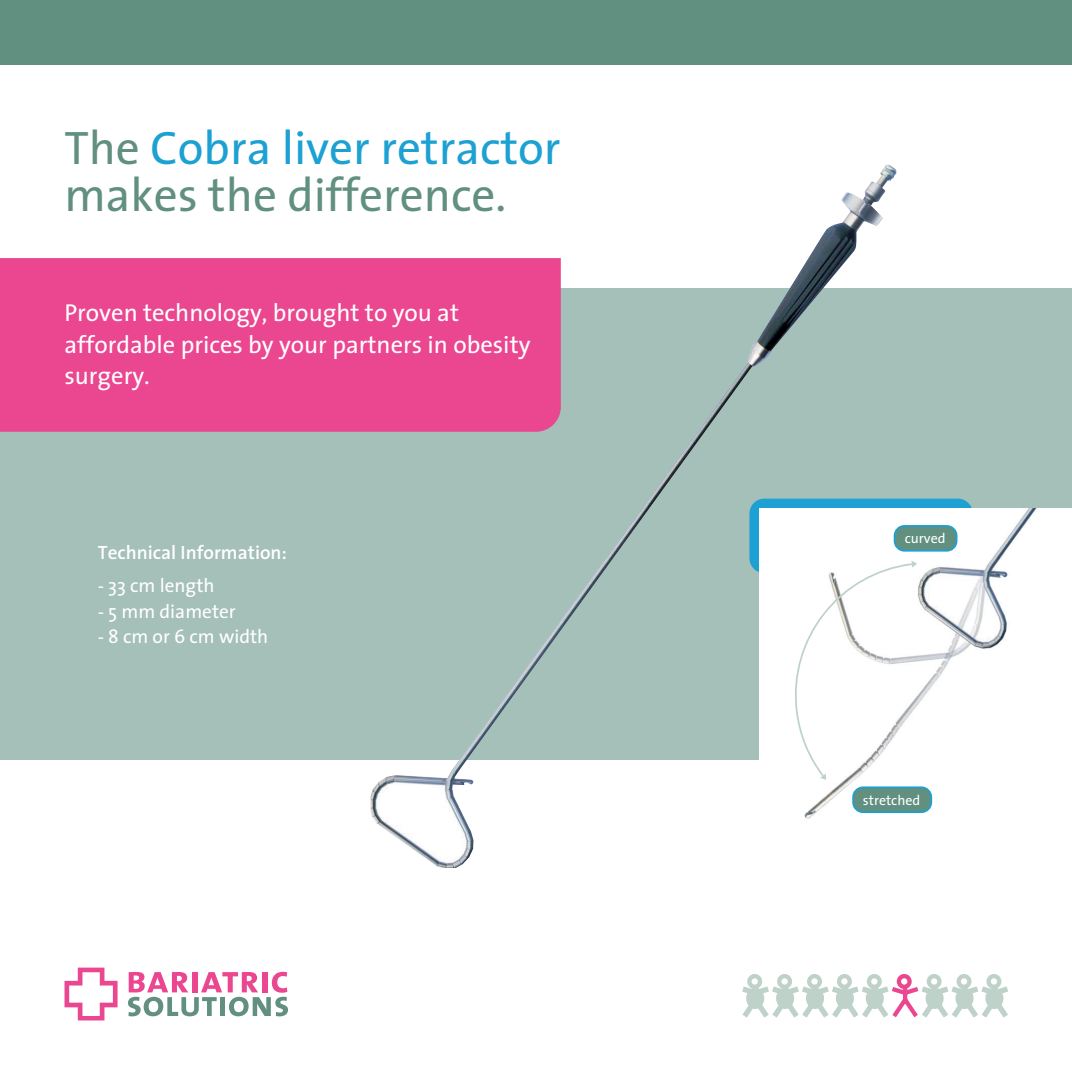
<style>
.page{position:relative;width:1072px;height:1072px;background:#fff}
.page>*{position:absolute;margin:0;border:0;box-sizing:border-box;transform-origin:0 0}
.t1{font:47.25px/47.2px "The Sans";color:#619080}
.t2{font:24.5px/31.5px "The Sans";color:#fff}
.t3{font:19.25px "The Sans";color:#fff}
.t4{font:600 19.25px "The Sans";color:#fff}
.t5{font:14px "The Sans";color:#fff}
.s1{color:#1ca1d2}
</style>
<div class="page">
<div style="left:0;top:288px;width:1071px;height:471px;background:#a5c0b8"></div>
<div style="left:749px;top:498px;width:223px;height:75px;background:#1ca1d2;border-radius:15px"></div>
<div style="left:759px;top:508px;width:312px;height:323px;background:#fff"></div>
<img style="left:896px;top:508px;width:141px;height:305px">
<div style="left:0;top:258px;width:370px;height:174px;background:#eb4690"></div>
<div style="left:0;top:0;width:1071px;height:64px;background:#619080"></div>
<svg style="left:896px;top:560px;width:21px;height:220px"></svg>
<svg style="left:64px;top:967px;width:54px;height:53px"></svg>
<svg style="left:128px;top:971px;width:160px;height:45px"></svg>
<svg style="left:742px;top:974px;width:266px;height:44px"></svg>
<div style="left:985px;top:987px;width:18px;height:22px;background:#bed2c9;border-radius:50%"></div>
<div style="left:894px;top:526px;width:62px;height:24px;background:#619080;border-radius:10px"></div>
<div style="left:893px;top:525px;width:64px;height:26px;border:2px solid #1ca1d2;border-radius:10px"></div>
<div style="left:853px;top:787px;width:78px;height:25px;background:#619080;border-radius:10px"></div>
<div style="left:852px;top:786px;width:80px;height:27px;border:2px solid #1ca1d2;border-radius:10px"></div>
<img style="left:370px;top:165px;width:526px;height:703px">
<h1 class="t1" style="left:64px;top:123px;width:498px">The <span class="s1">Cobra liver retractor </span>makes the difference.</h1>
<p class="t2" style="left:64px;top:296px;width:467px">Proven technology, brought to you at affordable prices by your partners in obesity surgery.</p>
<p class="t4" style="left:98px;top:536px;width:190px">Technical Information:</p>
<p class="t3" style="left:98px;top:569px;width:118px">- 33 cm length</p>
<p class="t3" style="left:98px;top:595px;width:139px">- 5 mm diameter</p>
<p class="t3" style="left:98px;top:621px;width:172px">- 8 cm or 6 cm width</p>
<p class="t5" style="left:904px;top:527px;width:42px">curved</p>
<p class="t5" style="left:862px;top:788px;width:59px">stretched</p>
</div>
